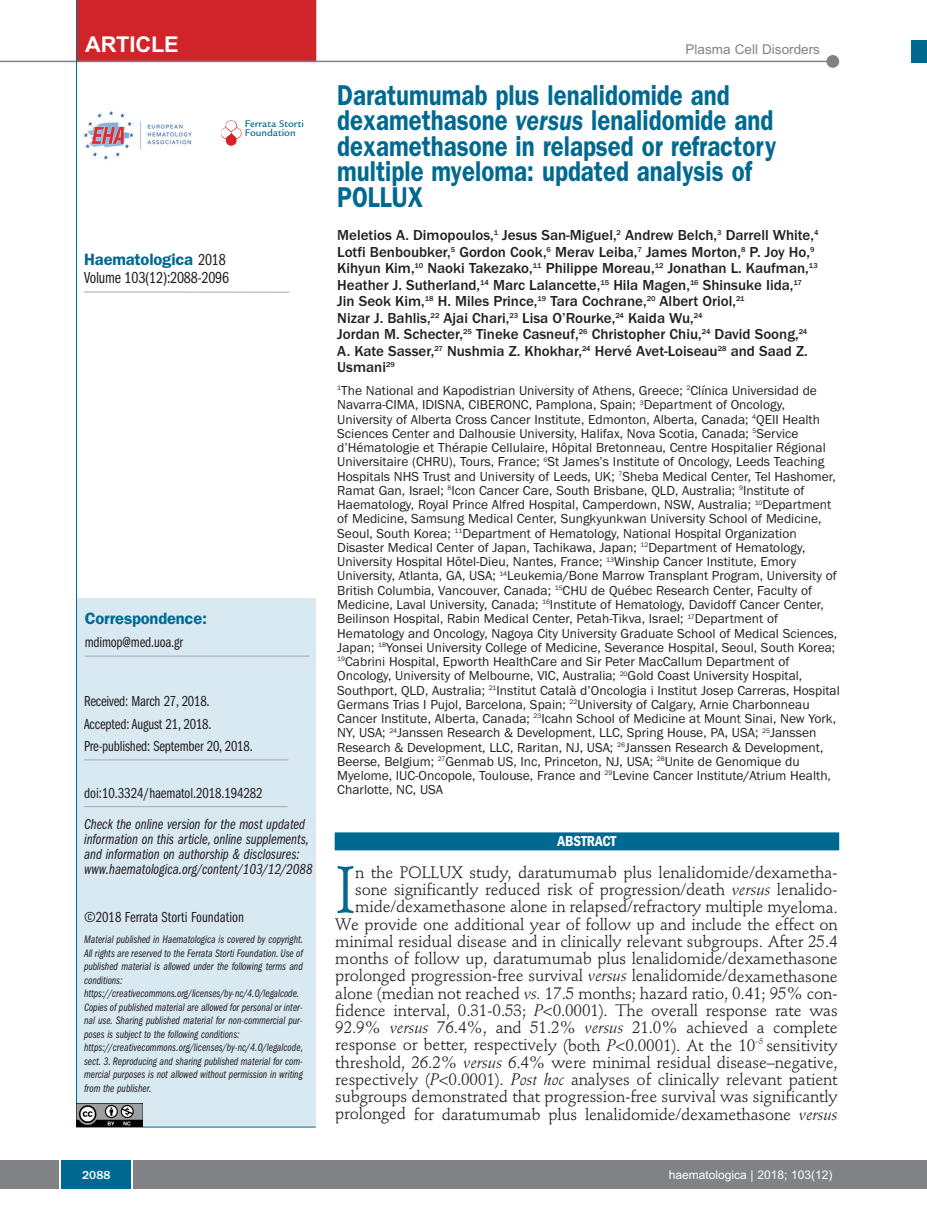
<style>
.page{position:relative;width:927px;height:1225px;background:#fff}
.page>*{position:absolute;margin:0;border:0;box-sizing:border-box;transform-origin:0 0}
.t1{font:64.65px "Stempel Schneidler";color:#006991}
.t2{font:600 28.8px/25.5px "Franklin Gothic";color:#006991;scale:.83 1}
.t3{font:700 21.75px "Arial";letter-spacing:-.01em;color:#fff}
.t4{font:16.5px/17.2px "Stempel Schneidler";letter-spacing:-.01em;color:#231f20;text-align:right}
.t5{font:600 16.5px "Franklin Gothic";letter-spacing:-.01em;color:#006991}
.t6{font:16.5px "Franklin Gothic Book Cmpr";letter-spacing:-.01em;color:#231f20}
.t7{font:500 15px/16.5px "Franklin Gothic";color:#231f20}
.t8{font:15px/15px "Franklin Gothic Book Cmpr Ital";color:#231f20}
.t9{font:15px/22.5px "Franklin Gothic Book Cmpr";letter-spacing:-.01em;color:#231f20}
.t10{font:600 condensed 15px "Franklin Gothic";letter-spacing:-.005em;color:#fff}
.t11{font:13.5px/14.2px "Franklin Gothic";color:#231f20}
.t12{font:13.5px "Arial";color:#808285}
.t13{font:12px "Arial";color:#fff}
.t14{font:500 12px "Franklin Gothic";color:#fff}
.t15{font:11.25px/13.5px "Franklin Gothic Book Cmpr Ital";color:#231f20}
.t16{font:500 10.5px/9px "Legacy Sans";color:#006991}
.s1{font-family:"Franklin Gothic Book Cmpr";font-weight:400;color:#231f20}
.s2{font-style:italic}
</style>
<div class="page">
<div style="left:911px;top:40px;width:16px;height:22px;background:#006991"></div>
<div style="left:910px;top:1160px;width:17px;height:28px;background:#808285"></div>
<div style="left:0;top:1160px;width:910px;height:28px;background:#808285"></div>
<div style="left:61px;top:1160px;width:71px;height:28px;background:#006991"></div>
<svg style="left:60px;top:1160px;width:1px;height:28px"></svg>
<svg style="left:132px;top:1160px;width:1px;height:28px"></svg>
<div style="left:77px;top:598px;width:239px;height:529px;background:#d8e9f1"></div>
<hr style="left:84px;top:759px;width:204px;height:1px;background:#a8a9ad">
<hr style="left:85px;top:656px;width:225px;height:1px;background:#a8a9ad">
<hr style="left:76px;top:1126px;width:240px;height:1px;background:#006991">
<img style="left:221px;top:120px;width:20px;height:26px">
<img style="left:83px;top:111px;width:109px;height:49px">
<hr style="left:84px;top:292px;width:206px;height:1px;background:#a8a9ad">
<div style="left:77px;top:0;width:239px;height:62px;background:#d1232a"></div>
<hr style="left:0;top:61px;width:830px;height:1px;background:#808285">
<div style="left:826px;top:55px;width:13px;height:13px;background:#808285;border-radius:50%"></div>
<hr style="left:84px;top:806px;width:204px;height:1px;background:#a8a9ad">
<hr style="left:76px;top:0;width:1px;height:1126px;background:#006991">
<img style="left:77px;top:1103px;width:65px;height:23px">
<div style="left:335px;top:832px;width:504px;height:18px;background:#006991"></div>
<h3 class="t3" style="left:85px;top:32px;width:95px">ARTICLE</h3>
<p class="t12" style="left:686px;top:42px;width:136px">Plasma Cell Disorders</p>
<p class="t16" style="left:245px;top:120px;width:61px">Ferrata Storti<br>Foundation</p>
<p class="t5" style="left:84px;top:254px;width:143px">Haematologica <span class="s1">2018</span></p>
<p class="t6" style="left:84px;top:272px;width:146px">Volume 103(12):2088-2096</p>
<p class="t5" style="left:85px;top:612px;width:124px">Correspondence:</p>
<p class="t9" style="left:85px;top:632px;width:100px">mdimop@med.uoa.gr</p>
<p class="t9" style="left:84px;top:691px;width:170px">Received: March 27, 2018.<br>Accepted: August 21, 2018.<br>Pre-published: September 20, 2018.</p>
<p class="t9" style="left:84px;top:783px;width:180px">doi:10.3324/haematol.2018.194282</p>
<p class="t8" style="left:84px;top:817px;width:230px">Check the online version for the most updated information on this article, online supplements, and information on authorship &amp; disclosures: www.haematologica.org/content/103/12/2088</p>
<p class="t9" style="left:84px;top:907px;width:161px">©2018 Ferrata Storti Foundation</p>
<p class="t15" style="left:84px;top:933px;width:221px">Material published in Haematologica is covered by copyright.<br>All rights are reserved to the Ferrata Storti Foundation. Use of published material is allowed under the following terms and conditions: https://creativecommons.org/licenses/by-nc/4.0/legalcode.<br>Copies of published material are allowed for personal or inter&shy;nal use. Sharing published material for non-commercial pur&shy;poses is subject to the following conditions: https://creativecommons.org/licenses/by-nc/4.0/legalcode, sect. 3. Reproducing and sharing published material for com&shy;mercial purposes is not allowed without permission in writing from the publisher.</p>
<h2 class="t2" style="left:337px;top:85px;width:530px">Daratumumab plus lenalidomide and dexamethasone <span class="s2">versus</span> lenalidomide and dexamethasone in relapsed or refractory multiple myeloma: updated analysis of<br>POLLUX</h2>
<p class="t7" style="left:337px;top:227px;width:483px">Meletios A. Dimopoulos,<sup>1</sup> Jesus San-Miguel,<sup>2</sup> Andrew Belch,<sup>3</sup> Darrell White,<sup>4<br></sup>Lotfi Benboubker,<sup>5</sup> Gordon Cook,<sup>6</sup> Merav Leiba,<sup>7</sup> James Morton,<sup>8</sup> P. Joy Ho,<sup>9<br></sup>Kihyun Kim,<sup>10</sup> Naoki Takezako,<sup>11</sup> Philippe Moreau,<sup>12</sup> Jonathan L. Kaufman,<sup>13<br></sup>Heather J. Sutherland,<sup>14</sup> Marc Lalancette,<sup>15</sup> Hila Magen,<sup>16</sup> Shinsuke Iida,<sup>17<br></sup>Jin Seok Kim,<sup>18</sup> H. Miles Prince,<sup>19</sup> Tara Cochrane,<sup>20</sup> Albert Oriol,<sup>21<br></sup>Nizar J. Bahlis,<sup>22</sup> Ajai Chari,<sup>23</sup> Lisa O’Rourke,<sup>24</sup> Kaida Wu,<sup>24<br></sup>Jordan M. Schecter,<sup>25</sup> Tineke Casneuf,<sup>26</sup> Christopher Chiu,<sup>24</sup> David Soong,<sup>24<br></sup>A. Kate Sasser,<sup>27</sup> Nushmia Z. Khokhar,<sup>24</sup> Hervé Avet-Loiseau<sup>28</sup> and Saad Z.<br>Usmani<sup>29</sup></p>
<p class="t11" style="left:337px;top:383px;width:504px"><sup>1</sup>The National and Kapodistrian University of Athens, Greece; <sup>2</sup>Clínica Universidad de Navarra-CIMA, IDISNA, CIBERONC, Pamplona, Spain; <sup>3</sup>Department of Oncology, University of Alberta Cross Cancer Institute, Edmonton, Alberta, Canada; <sup>4</sup>QEII Health Sciences Center and Dalhousie University, Halifax, Nova Scotia, Canada; <sup>5</sup>Service d’Hématologie et Thérapie Cellulaire, Hôpital Bretonneau, Centre Hospitalier Régional Universitaire (CHRU), Tours, France; <sup>6</sup>St James’s Institute of Oncology, Leeds Teaching Hospitals NHS Trust and University of Leeds, UK; <sup>7</sup>Sheba Medical Center, Tel Hashomer, Ramat Gan, Israel; <sup>8</sup>Icon Cancer Care, South Brisbane, QLD, Australia; <sup>9</sup>Institute of Haematology, Royal Prince Alfred Hospital, Camperdown, NSW, Australia; <sup>10</sup>Department of Medicine, Samsung Medical Center, Sungkyunkwan University School of Medicine, Seoul, South Korea; <sup>11</sup>Department of Hematology, National Hospital Organization Disaster Medical Center of Japan, Tachikawa, Japan; <sup>12</sup>Department of Hematology, University Hospital Hôtel-Dieu, Nantes, France; <sup>13</sup>Winship Cancer Institute, Emory University, Atlanta, GA, USA; <sup>14</sup>Leukemia/Bone Marrow Transplant Program, University of British Columbia, Vancouver, Canada; <sup>15</sup>CHU de Québec Research Center, Faculty of Medicine, Laval University, Canada; <sup>16</sup>Institute of Hematology, Davidoff Cancer Center, Beilinson Hospital, Rabin Medical Center, Petah-Tikva, Israel; <sup>17</sup>Department of Hematology and Oncology, Nagoya City University Graduate School of Medical Sciences, Japan; <sup>18</sup>Yonsei University College of Medicine, Severance Hospital, Seoul, South Korea; <sup>19</sup>Cabrini Hospital, Epworth HealthCare and Sir Peter MacCallum Department of Oncology, University of Melbourne, VIC, Australia; <sup>20</sup>Gold Coast University Hospital, Southport, QLD, Australia; <sup>21</sup>Institut Català d’Oncologia i Institut Josep Carreras, Hospital Germans Trias I Pujol, Barcelona, Spain; <sup>22</sup>University of Calgary, Arnie Charbonneau Cancer Institute, Alberta, Canada; <sup>23</sup>Icahn School of Medicine at Mount Sinai, New York, NY, USA; <sup>24</sup>Janssen Research &amp; Development, LLC, Spring House, PA, USA; <sup>25</sup>Janssen Research &amp; Development, LLC, Raritan, NJ, USA; <sup>26</sup>Janssen Research &amp; Development, Beerse, Belgium; <sup>27</sup>Genmab US, Inc, Princeton, NJ, USA; <sup>28</sup>Unite de Genomique du Myelome, IUC-Oncopole, Toulouse, France and <sup>29</sup>Levine Cancer Institute/Atrium Health, Charlotte, NC, USA</p>
<p class="t10" style="left:558px;top:836px;width:60px">ABSTRACT</p>
<p class="t4" style="left:335px;top:865px;width:504px">n the POLLUX study, daratumumab plus lenalidomide/dexametha&shy;sone significantly reduced risk of progression/death <span class="s2">versus</span> lenalido&shy;mide/dexamethasone alone in relapsed/refractory multiple myeloma.<br>We provide one additional year of follow up and include the effect on minimal residual disease and in clinically relevant subgroups. After 25.4 months of follow up, daratumumab plus lenalidomide/dexamethasone prolonged progression-free survival <span class="s2">versus</span> lenalidomide/dexamethasone alone (median not reached <span class="s2">vs.</span> 17.5 months; hazard ratio, 0.41; 95% con&shy;fidence interval, 0.31-0.53; <span class="s2">P</span>&lt;0.0001). The overall response rate was 92.9% <span class="s2">versus</span> 76.4%, and 51.2% <span class="s2">versus</span> 21.0% achieved a complete response or better, respectively (both <span class="s2">P</span>&lt;0.0001). At the 10<sup>–5</sup> sensitivity threshold, 26.2% <span class="s2">versus</span> 6.4% were minimal residual disease–negative, respectively (<span class="s2">P</span>&lt;0.0001). <span class="s2">Post hoc</span> analyses of clinically relevant patient subgroups demonstrated that progression-free survival was significantly prolonged for daratumumab plus lenalidomide/dexamethasone <span class="s2">versus</span></p>
<h1 class="t1" style="left:335px;top:863px;width:22px">I</h1>
<p class="t14" style="left:82px;top:1167px;width:30px">2088</p>
<p class="t13" style="left:669px;top:1167px;width:165px">haematologica | 2018; 103(12)</p>
</div>
